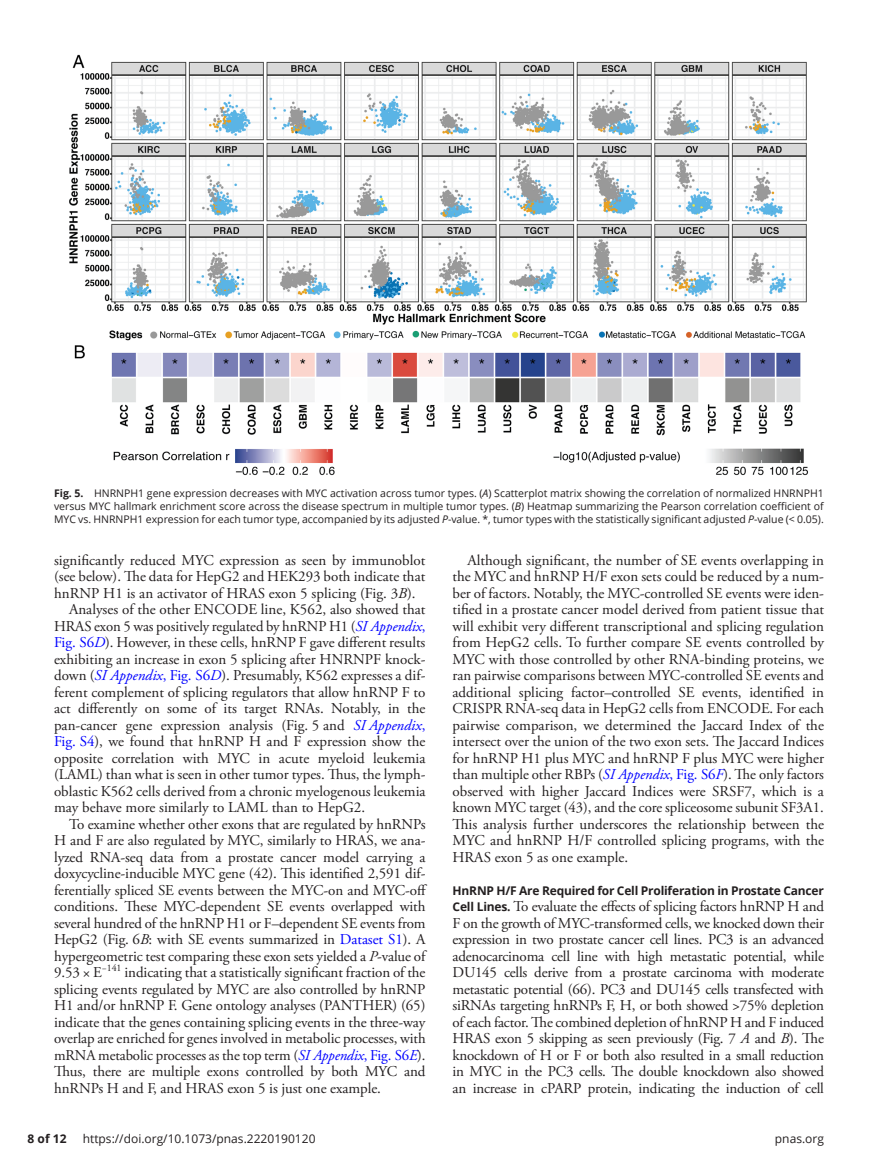
<style>
.page{position:relative;width:878px;height:1175px;background:#fff}
.page>*{position:absolute;margin:0;border:0;box-sizing:border-box;transform-origin:0 0}
.t1{font:15px/16.5px "Adobe Garamond Pro";color:#231f20;text-align:justify}
.t2{font:700 12px "Open Sans";letter-spacing:-.015em;color:#231f20}
.t3{font:12px "Open Sans";color:#231f20}
.t4{font:10.5px/12.8px "Open Sans";color:#231f20;text-align:justify}
.t5{font:10.05px "Adobe Garamond Pro";color:#231f20}
.s1{font-weight:700}
.s2{font-style:italic}
.s3{font-style:italic;color:#00f}
.s4{color:#00f}
.s5{font-family:"Open Sans";font-weight:700;font-size:12px}
</style>
<div class="page">
<img style="left:69px;top:54px;width:739px;height:421px">
<p class="t4" style="left:54px;top:487px;width:771px"><span class="s1">Fig. 5.</span> HNRNPH1 gene expression decreases with MYC activation across tumor types. (<span class="s2">A</span>) Scatterplot matrix showing the correlation of normalized HNRNPH1 versus MYC hallmark enrichment score across the disease spectrum in multiple tumor types. (<span class="s2">B</span>) Heatmap summarizing the Pearson correlation coefficient of MYC vs. HNRNPH1 expression for each tumor type, accompanied by its adjusted <span class="s2">P</span>-value. *, tumor types with the statistically significant adjusted <span class="s2">P</span>-value (&lt; 0.05).</p>
<p class="t1" style="left:54px;top:552px;width:373px">significantly reduced MYC expression as seen by immunoblot</p>
<p class="t1" style="left:54px;top:569px;width:372px">(see below). The data for HepG2 and HEK293 both indicate that</p>
<p class="t1" style="left:54px;top:585px;width:363px">hnRNP H1 is an activator of HRAS exon 5 splicing (Fig. 3<span class="s2">B</span>).</p>
<p class="t1" style="left:69px;top:602px;width:358px">Analyses of the other ENCODE line, K562, also showed that</p>
<p class="t1" style="left:54px;top:618px;width:373px">HRAS exon 5 was positively regulated by hnRNP H1 (<span class="s3">SI Appendix</span><span class="s4">,</span></p>
<p class="t1" style="left:54px;top:635px;width:373px"><span class="s4">Fig. S6</span><span class="s3">D</span>). However, in these cells, hnRNP F gave different results</p>
<p class="t1" style="left:54px;top:651px;width:373px">exhibiting an increase in exon 5 splicing after HNRNPF knock-</p>
<p class="t1" style="left:54px;top:668px;width:373px">down (<span class="s3">SI Appendix</span><span class="s4">, Fig. S6</span><span class="s3">D</span>). Presumably, K562 expresses a dif-</p>
<p class="t1" style="left:54px;top:684px;width:373px">ferent complement of splicing regulators that allow hnRNP F to</p>
<p class="t1" style="left:54px;top:701px;width:373px">act differently on some of its target RNAs. Notably, in the</p>
<p class="t1" style="left:54px;top:717px;width:373px">pan-cancer gene expression analysis (Fig. 5 and <span class="s3">SI Appendix</span><span class="s4">,</span></p>
<p class="t1" style="left:54px;top:734px;width:373px"><span class="s4">Fig. S4</span>), we found that hnRNP H and F expression show the</p>
<p class="t1" style="left:54px;top:750px;width:373px">opposite correlation with MYC in acute myeloid leukemia</p>
<p class="t1" style="left:54px;top:767px;width:373px">(LAML) than what is seen in other tumor types. Thus, the lymph-</p>
<p class="t1" style="left:54px;top:783px;width:373px">oblastic K562 cells derived from a chronic myelogenous leukemia</p>
<p class="t1" style="left:54px;top:800px;width:312px">may behave more similarly to LAML than to HepG2.</p>
<p class="t1" style="left:69px;top:816px;width:358px">To examine whether other exons that are regulated by hnRNPs</p>
<p class="t1" style="left:54px;top:833px;width:373px">H and F are also regulated by MYC, similarly to HRAS, we ana-</p>
<p class="t1" style="left:54px;top:849px;width:373px">lyzed RNA-seq data from a prostate cancer model carrying a</p>
<p class="t1" style="left:54px;top:866px;width:373px">doxycycline-inducible MYC gene (42). This identified 2,591 dif-</p>
<p class="t1" style="left:54px;top:882px;width:374px">ferentially spliced SE events between the MYC-on and MYC-off</p>
<p class="t1" style="left:54px;top:899px;width:373px">conditions. These MYC-dependent SE events overlapped with</p>
<p class="t1" style="left:54px;top:915px;width:373px">several hundred of the hnRNP H1 or F–dependent SE events from</p>
<p class="t1" style="left:54px;top:932px;width:373px">HepG2 (Fig. 6<span class="s2">B</span>: with SE events summarized in <span class="s4">Dataset S1</span>). A</p>
<p class="t1" style="left:54px;top:948px;width:373px">hypergeometric test comparing these exon sets yielded a <span class="s2">P</span>-value of</p>
<p class="t1" style="left:54px;top:965px;width:49px">9.53 × E</p>
<p class="t5" style="left:102px;top:961px;width:21px">−141</p>
<p class="t1" style="left:54px;top:965px;width:373px;text-indent:70px">indicating that a statistically significant fraction of the splicing events regulated by MYC are also controlled by hnRNP H1 and/or hnRNP F. Gene ontology analyses (PANTHER) (65) indicate that the genes containing splicing events in the three-way overlap are enriched for genes involved in metabolic processes, with mRNA metabolic processes as the top term (<span class="s3">SI Appendix</span><span class="s4">, Fig. S6</span><span class="s3">E</span>).<br>Thus, there are multiple exons controlled by both MYC and hnRNPs H and F, and HRAS exon 5 is just one example.</p>
<p class="t1" style="left:452px;top:552px;width:373px;text-indent:15px">Although significant, the number of SE events overlapping in the MYC and hnRNP H/F exon sets could be reduced by a num&shy;ber of factors. Notably, the MYC-controlled SE events were iden&shy;tified in a prostate cancer model derived from patient tissue that will exhibit very different transcriptional and splicing regulation from HepG2 cells. To further compare SE events controlled by MYC with those controlled by other RNA-binding proteins, we ran pairwise comparisons between MYC-controlled SE events and additional splicing factor–controlled SE events, identified in CRISPR RNA-seq data in HepG2 cells from ENCODE. For each pairwise comparison, we determined the Jaccard Index of the intersect over the union of the two exon sets. The Jaccard Indices for hnRNP H1 plus MYC and hnRNP F plus MYC were higher than multiple other RBPs (<span class="s3">SI Appendix</span><span class="s4">, Fig. S6</span><span class="s3">F</span>). The only factors observed with higher Jaccard Indices were SRSF7, which is a known MYC target (43), and the core spliceosome subunit SF3A1.<br>This analysis further underscores the relationship between the MYC and hnRNP H/F controlled splicing programs, with the HRAS exon 5 as one example.</p>
<p class="t2" style="left:452px;top:882px;width:373px">HnRNP H/F Are Required for Cell Proliferation in Prostate Cancer</p>
<p class="t1" style="left:452px;top:899px;width:373px"><span class="s5">Cell Lines.</span> To evaluate the effects of splicing factors hnRNP H and F on the growth of MYC-transformed cells, we knocked down their expression in two prostate cancer cell lines. PC3 is an advanced adenocarcinoma cell line with high metastatic potential, while DU145 cells derive from a prostate carcinoma with moderate metastatic potential (66). PC3 and DU145 cells transfected with siRNAs targeting hnRNPs F, H, or both showed &gt;75% depletion of each factor. The combined depletion of hnRNP H and F induced HRAS exon 5 skipping as seen previously (Fig. 7 <span class="s2">A</span> and <span class="s2">B</span>). The knockdown of H or F or both also resulted in a small reduction in MYC in the PC3 cells. The double knockdown also showed an increase in cPARP protein, indicating the induction of cell</p>
<p class="t2" style="left:28px;top:1130px;width:40px">8 of 12</p>
<p class="t3" style="left:83px;top:1130px;width:234px">https://doi.org/10.1073/pnas.2220190120</p>
<p class="t3" style="left:774px;top:1130px;width:51px">pnas.org</p>
</div>
